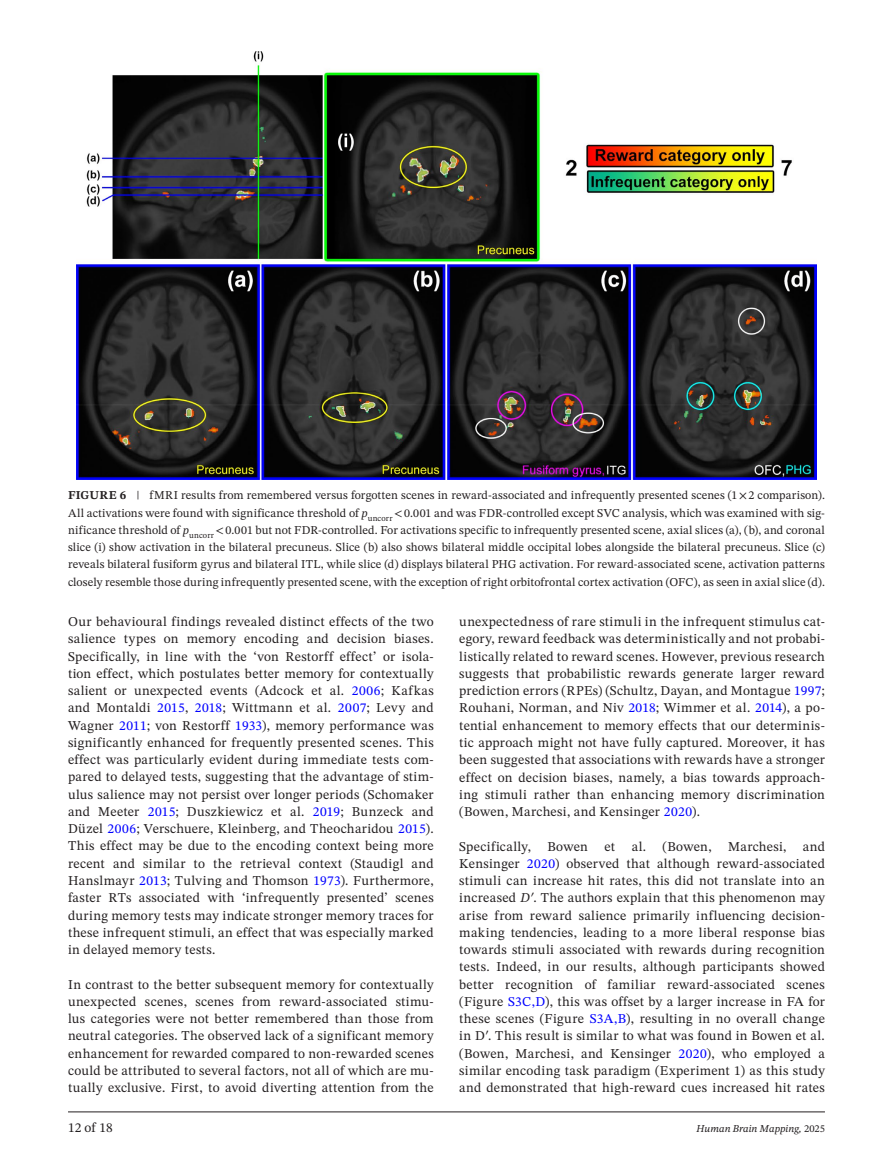
<style>
.page{position:relative;width:893px;height:1174px;background:#fff}
.page>*{position:absolute;margin:0;border:0;box-sizing:border-box;transform-origin:0 0}
.t1{font:13.5px/17.2px "STIX Two Text";letter-spacing:.02em;color:#231f20;text-align:justify}
.t2{font:12px/17.2px "STIX Two Text";letter-spacing:.015em;color:#231f20;text-align:justify}
.t3{font:italic 10.5px "STIX Two Text";color:#231f20}
.s1{font-weight:700}
.s2{font-style:italic}
.s3{color:#00f}
.s4{font-style:normal}
</style>
<div class="page">
<hr style="left:68px;top:1111px;width:757px;height:1px;background:#231f20">
<img style="left:77px;top:51px;width:739px;height:428px">
<p class="t2" style="left:68px;top:487px;width:758px"><span class="s1">FIGURE 6</span> | fMRI results from remembered versus forgotten scenes in reward-associated and infrequently presented scenes (1×2 comparison).<br>All activations were found with significance threshold of <span class="s2">p</span><sub>uncorr</sub> &lt;0.001 and was FDR-controlled except SVC analysis, which was examined with sig&shy;nificance threshold of <span class="s2">p</span><sub>uncorr</sub> &lt;0.001 but not FDR-controlled. For activations specific to infrequently presented scene, axial slices (a), (b), and coronal slice (i) show activation in the bilateral precuneus. Slice (b) also shows bilateral middle occipital lobes alongside the bilateral precuneus. Slice (c) reveals bilateral fusiform gyrus and bilateral ITL, while slice (d) displays bilateral PHG activation. For reward-associated scene, activation patterns closely resemble those during infrequently presented scene, with the exception of right orbitofrontal cortex activation (OFC), as seen in axial slice (d).</p>
<p class="t1" style="left:68px;top:613px;width:367px">Our behavioural findings revealed distinct effects of the two salience types on memory encoding and decision biases.<br>Specifically, in line with the ‘von Restorff effect’ or isola&shy;tion effect, which postulates better memory for contextually salient or unexpected events (Adcock et al. <span class="s3">2006</span>; Kafkas and Montaldi <span class="s3">2015</span>, <span class="s3">2018</span>; Wittmann et al. <span class="s3">2007</span>; Levy and Wagner <span class="s3">2011</span>; von Restorff <span class="s3">1933</span>), memory performance was significantly enhanced for frequently presented scenes. This effect was particularly evident during immediate tests com&shy;pared to delayed tests, suggesting that the advantage of stim&shy;ulus salience may not persist over longer periods (Schomaker and Meeter <span class="s3">2015</span>; Duszkiewicz et al. <span class="s3">2019</span>; Bunzeck and Düzel <span class="s3">2006</span>; Verschuere, Kleinberg, and Theocharidou <span class="s3">2015</span>).<br>This effect may be due to the encoding context being more recent and similar to the retrieval context (Staudigl and Hanslmayr <span class="s3">2013</span>; Tulving and Thomson <span class="s3">1973</span>). Furthermore, faster RTs associated with ‘infrequently presented’ scenes during memory tests may indicate stronger memory traces for these infrequent stimuli, an effect that was especially marked in delayed memory tests.</p>
<p class="t1" style="left:68px;top:975px;width:367px">In contrast to the better subsequent memory for contextually unexpected scenes, scenes from reward-associated stimu&shy;lus categories were not better remembered than those from neutral categories. The observed lack of a significant memory enhancement for rewarded compared to non-rewarded scenes could be attributed to several factors, not all of which are mu&shy;tually exclusive. First, to avoid diverting attention from the</p>
<p class="t1" style="left:459px;top:613px;width:367px">unexpectedness of rare stimuli in the infrequent stimulus cat&shy;egory, reward feedback was deterministically and not probabi&shy;listically related to reward scenes. However, previous research suggests that probabilistic rewards generate larger reward prediction errors (RPEs) (Schultz, Dayan, and Montague <span class="s3">1997</span>; Rouhani, Norman, and Niv <span class="s3">2018</span>; Wimmer et al. <span class="s3">2014</span>), a po&shy;tential enhancement to memory effects that our determinis&shy;tic approach might not have fully captured. Moreover, it has been suggested that associations with rewards have a stronger effect on decision biases, namely, a bias towards approach&shy;ing stimuli rather than enhancing memory discrimination (Bowen, Marchesi, and Kensinger <span class="s3">2020</span>).</p>
<p class="t1" style="left:459px;top:837px;width:367px">Specifically, Bowen et al. (Bowen, Marchesi, and Kensinger <span class="s3">2020</span>) observed that although reward-associated stimuli can increase hit rates, this did not translate into an increased <span class="s2">D′</span>. The authors explain that this phenomenon may arise from reward salience primarily influencing decision&shy;making tendencies, leading to a more liberal response bias towards stimuli associated with rewards during recognition tests. Indeed, in our results, although participants showed better recognition of familiar reward-associated scenes (Figure <span class="s3">S3C,D</span>), this was offset by a larger increase in FA for these scenes (Figure <span class="s3">S3A,B</span>), resulting in no overall change in D′. This result is similar to what was found in Bowen et al. (Bowen, Marchesi, and Kensinger <span class="s3">2020</span>), who employed a similar encoding task paradigm (Experiment 1) as this study and demonstrated that high-reward cues increased hit rates</p>
<p class="t1" style="left:68px;top:1119px;width:46px">12 of 18</p>
<p class="t3" style="left:697px;top:1121px;width:130px">Human Brain Mapping, <span class="s4">2025</span></p>
</div>
